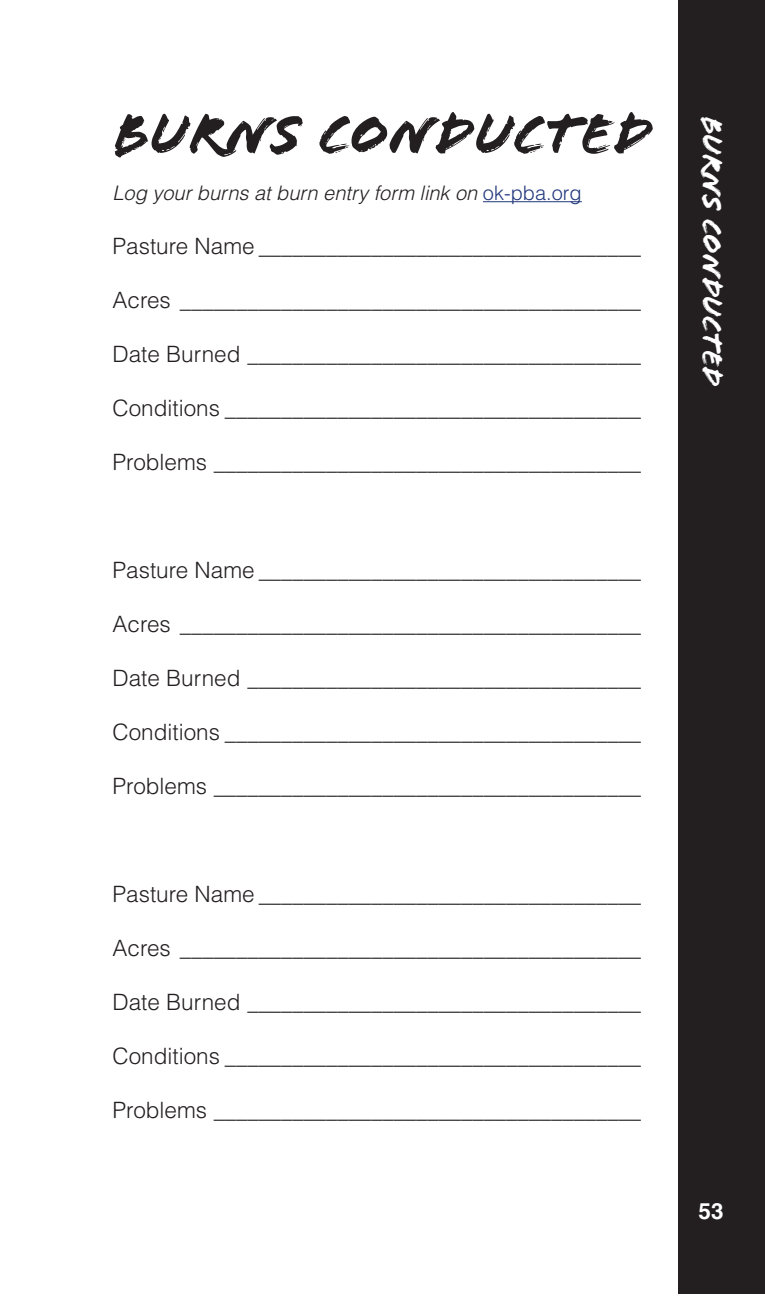
<style>
.page{position:relative;width:765px;height:1305px;background:#fff}
.page>*{position:absolute;margin:0;border:0;box-sizing:border-box;transform-origin:0 0}
.Heading{font:60px "Flood Std";color:#231f20}
.Subhead_1{font:30px "Flood Std";letter-spacing:-.005em;color:#fff}
.Text{font:300 22.5px "Helvetica LT Std";color:#231f20}
.Text-2{font:700 22.5px "Helvetica LT Std";color:#fff}
.Text-3{font:italic 300 20px "Helvetica LT Std";color:#231f20}
.s1{font-style:normal;color:#22387d}
</style>
<div class="page">
<hr style="left:483px;top:201px;width:99px;height:1px;background:#22387d">
<div style="left:678px;top:0;width:87px;height:1294px;background:#231f20"></div>
<p class="Heading" style="left:112px;top:99px;width:541px">Burns Conducted</p>
<p class="Text-3" style="left:112px;top:180px;width:471px">Log your burns at burn entry form link on <span class="s1">ok-pba.org</span></p>
<p class="Text" style="left:112px;top:232px;width:530px">Pasture Name __________________________________</p>
<p class="Text" style="left:112px;top:286px;width:530px">Acres _________________________________________</p>
<p class="Text" style="left:112px;top:340px;width:530px">Date Burned ___________________________________</p>
<p class="Text" style="left:112px;top:394px;width:530px">Conditions _____________________________________</p>
<p class="Text" style="left:112px;top:448px;width:530px">Problems ______________________________________</p>
<p class="Text" style="left:112px;top:556px;width:530px">Pasture Name __________________________________</p>
<p class="Text" style="left:112px;top:610px;width:530px">Acres _________________________________________</p>
<p class="Text" style="left:112px;top:664px;width:530px">Date Burned ___________________________________</p>
<p class="Text" style="left:112px;top:718px;width:530px">Conditions _____________________________________</p>
<p class="Text" style="left:112px;top:772px;width:530px">Problems ______________________________________</p>
<p class="Text" style="left:112px;top:880px;width:530px">Pasture Name __________________________________</p>
<p class="Text" style="left:112px;top:934px;width:530px">Acres _________________________________________</p>
<p class="Text" style="left:112px;top:988px;width:530px">Date Burned ___________________________________</p>
<p class="Text" style="left:112px;top:1042px;width:530px">Conditions _____________________________________</p>
<p class="Text" style="left:112px;top:1096px;width:530px">Problems ______________________________________</p>
<p class="Subhead_1" style="left:729px;top:116px;width:272px;rotate:90deg">burns conducted</p>
<p class="Text-2" style="left:698px;top:1197px;width:27px">53</p>
</div>
